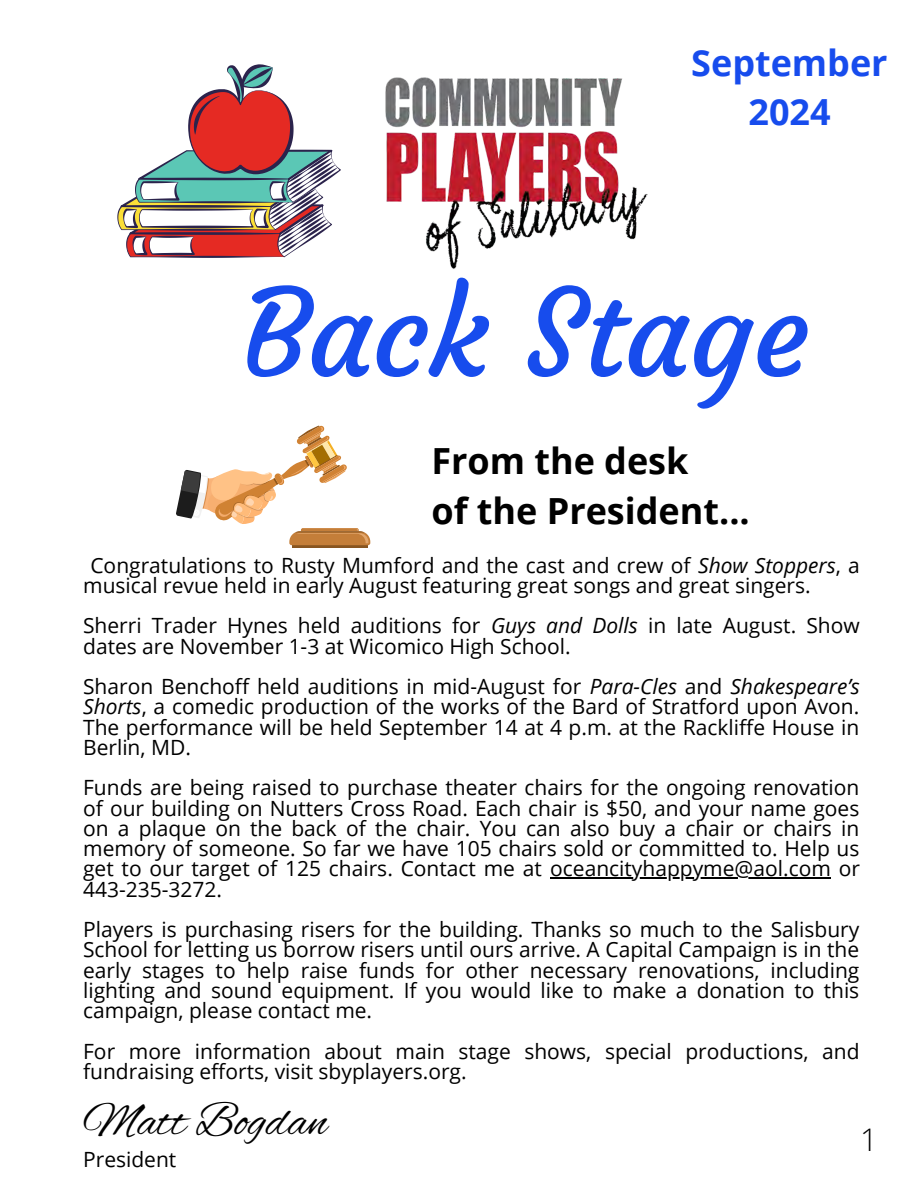
<style>
.page{position:relative;width:918px;height:1188px;background:#fff}
.page>*{position:absolute;margin:0;border:0;box-sizing:border-box;transform-origin:0 0}
.t1{font:120px "Courgette";color:#174ced}
.t2{font:48px "Alex Brush";color:#000}
.t3{font:700 36px/49.5px "Open Sans";color:#000}
.t4{font:700 36px/49.5px "Open Sans";color:#174ced;text-align:center}
.t5{font:300 31.2px "Open Sans";color:#000}
.t6{font:21px/20.2px "Open Sans";color:#000}
.s1{font-style:italic}
</style>
<div class="page">
<img style="left:385px;top:77px;width:263px;height:192px">
<hr style="left:292px;top:545px;width:76px;height:3px;background:#885520">
<svg style="left:176px;top:425px;width:194px;height:120px"></svg>
<svg style="left:117px;top:64px;width:224px;height:194px"></svg>
<hr style="left:550px;top:878px;width:281px;height:1px;background:#000">
<p class="t4" style="left:691px;top:37px;width:198px">September<br>2024</p>
<p class="t1" style="left:242px;top:259px;width:569px">Back Stage</p>
<p class="t3" style="left:431px;top:436px;width:320px">From the desk<br>of the President...</p>
<h4 class="t6" style="left:83px;top:554px;width:778px;text-indent:7px">Congratulations to Rusty Mumford and the cast and crew of <span class="s1">Show Stoppers</span>, a musical revue held in early August featuring great songs and great singers.</h4>
<h6 class="t6" style="left:83px;top:615px;width:778px">Sherri Trader Hynes held auditions for <span class="s1">Guys and Dolls</span> in late August. Show dates are November 1-3 at Wicomico High School.</h6>
<p class="t6" style="left:83px;top:676px;width:778px;text-align:justify">Sharon Benchoff held auditions in mid-August for <span class="s1">Para-Cles</span> and <span class="s1">Shakespeare’s Shorts</span>, a comedic production of the works of the Bard of Stratford upon Avon.<br>The performance will be held September 14 at 4 p.m. at the Rackliffe House in Berlin, MD.</p>
<p class="t6" style="left:83px;top:777px;width:778px;text-align:justify">Funds are being raised to purchase theater chairs for the ongoing renovation of our building on Nutters Cross Road. Each chair is $50, and your name goes on a plaque on the back of the chair. You can also buy a chair or chairs in memory of someone. So far we have 105 chairs sold or committed to. Help us get to our target of 125 chairs. Contact me at oceancityhappyme@aol.com or</p>
<p class="t6" style="left:83px;top:868px;width:778px;line-height:40.5px">443-235-3272.<br>Players is purchasing risers for the building. Thanks so much to the Salisbury</p>
<p class="t6" style="left:83px;top:939px;width:778px;text-align:justify">School for letting us borrow risers until ours arrive. A Capital Campaign is in the early stages to help raise funds for other necessary renovations, including lighting and sound equipment. If you would like to make a donation to this campaign, please contact me.</p>
<h5 class="t6" style="left:83px;top:1040px;width:778px">For more information about main stage shows, special productions, and fundraising efforts, visit sbyplayers.org.</h5>
<p class="t2" style="left:83px;top:1094px;width:246px">Matt Bogdan</p>
<p class="t6" style="left:83px;top:1148px;width:95px">President</p>
<p class="t5" style="left:860px;top:1117px;width:19px">1</p>
</div>
